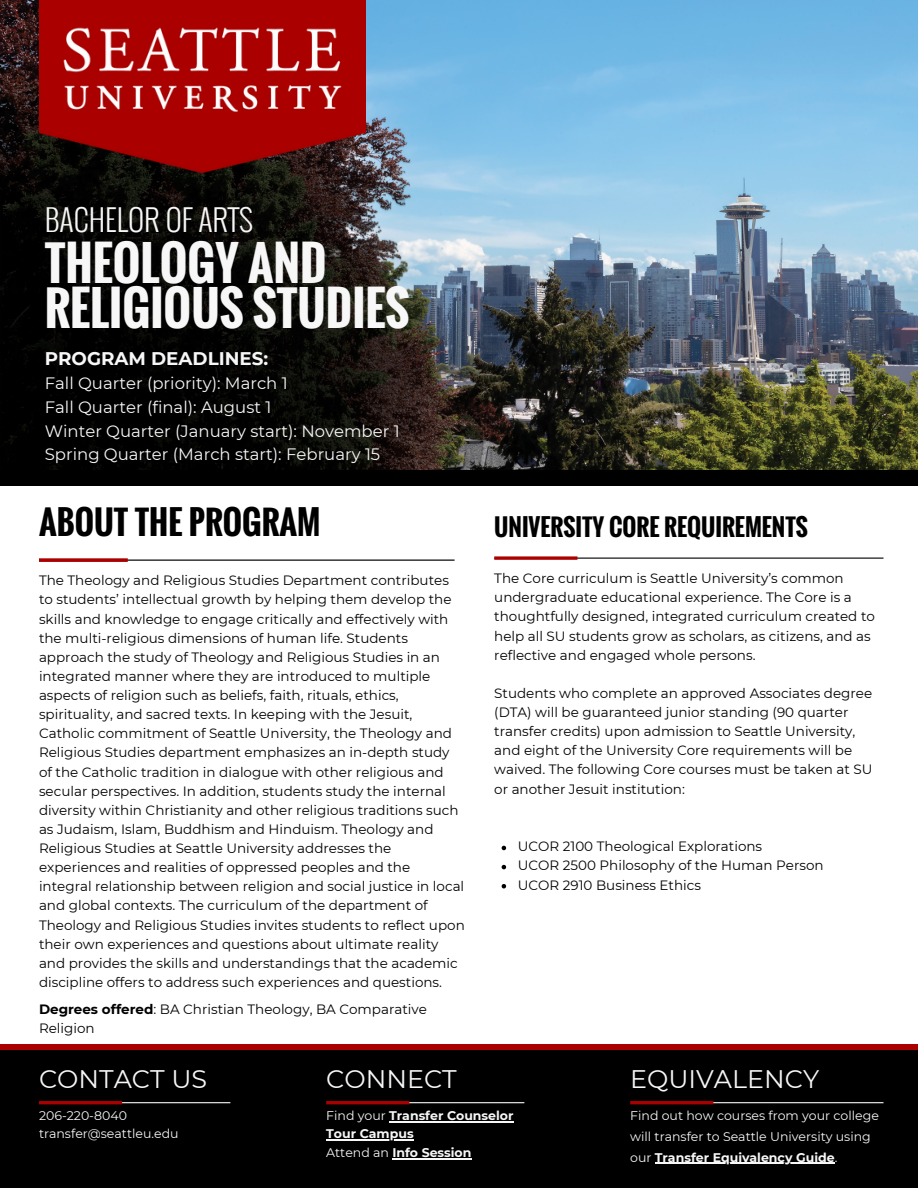
<style>
.page{position:relative;width:918px;height:1188px;background:#fff}
.page>*{position:absolute;margin:0;border:0;box-sizing:border-box;transform-origin:0 0}
.t1{font:700 46.5px/45px "Oswald";color:#f7f7f7}
.t2{font:700 32.4px "Oswald";color:#000}
.t3{font:300 29.85px "Oswald";color:#f7f7f7}
.t4{font:25.35px "Montserrat";color:#f7f7f7}
.t5{font:700 23.4px "Oswald";color:#000}
.t6{font:700 18.3px "Montserrat";color:#f7f7f7}
.t7{font:16.5px/23.7px "Montserrat";color:#f7f7f7}
.t8{font:13.5px/19.2px "Montserrat";color:#000}
.t9{font:12.45px/20.9px "Montserrat";color:#f7f7f7}
.t10{font:700 12.45px "Montserrat";color:#f7f7f7}
.s1{font-weight:700}
.s2{font-weight:400}
</style>
<div class="page">
<img style="left:0;top:0;width:918px;height:470px">
<div style="left:0;top:470px;width:918px;height:15px;background:#000"></div>
<div style="left:0;top:1047px;width:918px;height:141px;background:#000"></div>
<div style="left:0;top:1045px;width:918px;height:5px;background:#a00"></div>
<hr style="left:39px;top:560px;width:416px;height:1px;background:#000">
<svg style="left:39px;top:558px;width:89px;height:4px"></svg>
<hr style="left:41px;top:1102px;width:189px;height:1px;background:#f7f7f7">
<hr style="left:39px;top:1101px;width:83px;height:3px;background:#a00">
<hr style="left:328px;top:1102px;width:196px;height:1px;background:#f7f7f7">
<hr style="left:326px;top:1101px;width:83px;height:3px;background:#a00">
<hr style="left:389px;top:1121px;width:125px;height:1px;background:#f7f7f7">
<hr style="left:326px;top:1139px;width:88px;height:1px;background:#f7f7f7">
<hr style="left:392px;top:1158px;width:80px;height:1px;background:#f7f7f7">
<hr style="left:632px;top:1102px;width:252px;height:1px;background:#f7f7f7">
<hr style="left:630px;top:1101px;width:83px;height:3px;background:#a00">
<hr style="left:655px;top:1163px;width:180px;height:1px;background:#f7f7f7">
<img style="left:39px;top:0;width:326px;height:176px">
<hr style="left:494px;top:558px;width:390px;height:1px;background:#000">
<svg style="left:494px;top:556px;width:83px;height:4px"></svg>
<svg style="left:502px;top:846px;width:4px;height:4px"></svg>
<svg style="left:502px;top:865px;width:4px;height:4px"></svg>
<svg style="left:502px;top:884px;width:4px;height:4px"></svg>
<p class="t3" style="left:45px;top:196px;width:210px">BACHELOR OF ARTS</p>
<h5 class="t1" style="left:45px;top:240px;width:366px">THEOLOGY AND<br>RELIGIOUS STUDIES</h5>
<h3 class="t6" style="left:45px;top:347px;width:225px">PROGRAM DEADLINES:</h3>
<p class="t7" style="left:45px;top:372px;width:356px">Fall Quarter (priority): March 1<br>Fall Quarter (final): August 1<br>Winter Quarter (January start): November 1<br>Spring Quarter (March start): February 15</p>
<p class="t2" style="left:39px;top:497px;width:283px">ABOUT THE PROGRAM</p>
<p class="t8" style="left:39px;top:571px;width:427px">The Theology and Religious Studies Department contributes to students’ intellectual growth by helping them develop the skills and knowledge to engage critically and effectively with the multi-religious dimensions of human life. Students approach the study of Theology and Religious Studies in an integrated manner where they are introduced to multiple aspects of religion such as beliefs, faith, rituals, ethics, spirituality, and sacred texts. In keeping with the Jesuit, Catholic commitment of Seattle University, the Theology and Religious Studies department emphasizes an in-depth study of the Catholic tradition in dialogue with other religious and secular perspectives. In addition, students study the internal diversity within Christianity and other religious traditions such as Judaism, Islam, Buddhism and Hinduism. Theology and Religious Studies at Seattle University addresses the experiences and realities of oppressed peoples and the integral relationship between religion and social justice in local and global contexts. The curriculum of the department of Theology and Religious Studies invites students to reflect upon their own experiences and questions about ultimate reality and provides the skills and understandings that the academic discipline offers to address such experiences and questions.</p>
<p class="t8" style="left:39px;top:999px;width:390px"><span class="s1">Degrees offered</span>: BA Christian Theology, BA Comparative<br>Religion</p>
<h1 class="t4" style="left:39px;top:1063px;width:170px">CONTACT US</h1>
<p class="t4" style="left:326px;top:1063px;width:132px">CONNECT</p>
<h5 class="t5" style="left:494px;top:509px;width:315px">UNIVERSITY CORE REQUIREMENTS</h5>
<p class="t8" style="left:494px;top:569px;width:382px">The Core curriculum is Seattle University’s common undergraduate educational experience. The Core is a thoughtfully designed, integrated curriculum created to help all SU students grow as scholars, as citizens, and as reflective and engaged whole persons.</p>
<p class="t8" style="left:494px;top:683px;width:380px">Students who complete an approved Associates degree (DTA) will be guaranteed junior standing (90 quarter transfer credits) upon admission to Seattle University, and eight of the University Core requirements will be waived. The following Core courses must be taken at SU or another Jesuit institution:</p>
<p class="t8" style="left:518px;top:837px;width:246px">UCOR 2100 Theological Explorations</p>
<h5 class="t8" style="left:518px;top:856px;width:307px">UCOR 2500 Philosophy of the Human Person</h5>
<p class="t8" style="left:518px;top:875px;width:185px">UCOR 2910 Business Ethics</p>
<p class="t4" style="left:630px;top:1063px;width:190px">EQUIVALENCY</p>
<p class="t9" style="left:39px;top:1105px;width:89px">206-220-8040</p>
<h3 class="t9" style="left:39px;top:1124px;width:141px">transfer@seattleu.edu</h3>
<h2 class="t10" style="left:326px;top:1108px;width:189px"><span class="s2">Find your</span> Transfer Counselor</h2>
<h4 class="t10" style="left:326px;top:1126px;width:89px">Tour Campus</h4>
<p class="t10" style="left:326px;top:1145px;width:147px"><span class="s2">Attend an</span> Info Session</p>
<p class="t9" style="left:630px;top:1105px;width:250px">Find out how courses from your college will transfer to Seattle University using our <span class="s1">Transfer Equivalency Guide</span>.</p>
</div>
